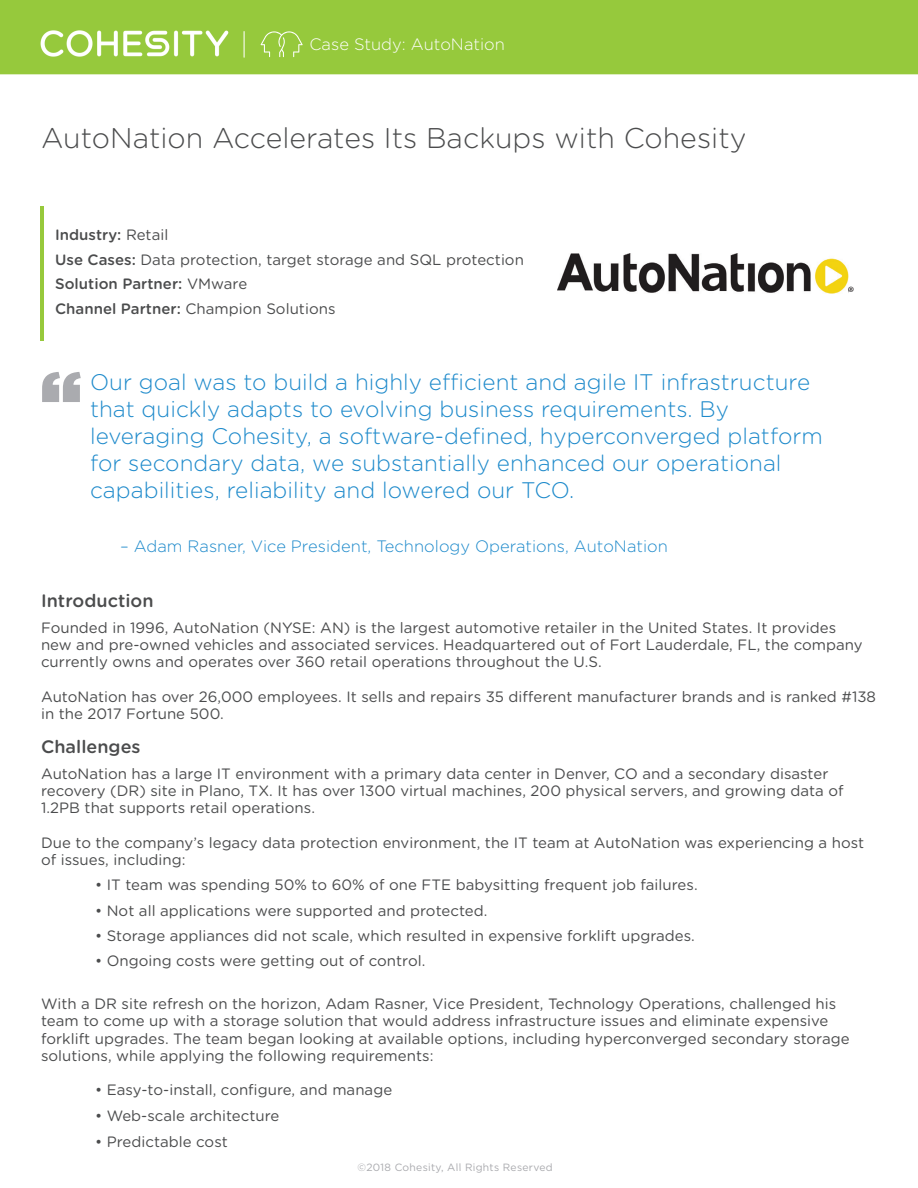
<style>
.page{position:relative;width:918px;height:1188px;background:#fff}
.page>*{position:absolute;margin:0;border:0;box-sizing:border-box;transform-origin:0 0}
.t1{font:75px "Gotham Ultra";color:#aaabaf}
.t2{font:300 28.5px "Gotham Rounded";color:#4b4c4d}
.t3{font:300 22.5px/27px "Gotham Rounded";color:#1e8acb}
.t4{font:20.25px "Minion Pro";color:#231f20}
.t5{font:500 18px "Gotham Rounded";color:#4b4c4d}
.t6{font:300 16.5px "Gotham Rounded";color:#1e8acb}
.t7{font:300 16.5px "Gotham Rounded";color:#fff}
.t8{font:15px/17.2px "Gotham Rounded";color:#4b4c4d}
.t9{font:10.5px "Gotham";color:#aaabaf}
.s1{font-weight:500}
</style>
<div class="page">
<img style="left:0;top:0;width:918px;height:293px">
<hr style="left:40px;top:206px;width:4px;height:135px;background:#97c93c">
<svg style="left:261px;top:31px;width:42px;height:26px"></svg>
<svg style="left:244px;top:32px;width:1px;height:25px"></svg>
<img style="left:558px;top:254px;width:290px;height:40px">
<p class="t7" style="left:309px;top:34px;width:197px">Case Study: AutoNation</p>
<h2 class="t2" style="left:41px;top:119px;width:707px">AutoNation Accelerates Its Backups with Cohesity</h2>
<p class="t8" style="left:55px;top:222px;width:470px;line-height:24.6px"><span class="s1">Industry:</span> Retail<br><span class="s1">Use Cases:</span> Data protection, target storage and SQL protection <span class="s1">Solution Partner:</span> VMware<br><span class="s1">Channel Partner:</span> Champion Solutions</p>
<h1 class="t1" style="left:40px;top:355px;width:43px">“</h1>
<p class="t3" style="left:90px;top:368px;width:734px">Our goal was to build a highly efficient and agile IT infrastructure that quickly adapts to evolving business requirements. By leveraging Cohesity, a software-defined, hyperconverged platform for secondary data, we substantially enhanced our operational capabilities, reliability and lowered our TCO.</p>
<p class="t6" style="left:120px;top:535px;width:549px">– Adam Rasner, Vice President, Technology Operations, AutoNation</p>
<h3 class="t4" style="left:848px;top:280px;width:8px">®</h3>
<p class="t5" style="left:41px;top:588px;width:114px">Introduction</p>
<p class="t8" style="left:41px;top:618px;width:823px">Founded in 1996, AutoNation (NYSE: AN) is the largest automotive retailer in the United States. It provides new and pre-owned vehicles and associated services. Headquartered out of Fort Lauderdale, FL, the company currently owns and operates over 360 retail operations throughout the U.S.</p>
<p class="t8" style="left:41px;top:687px;width:837px">AutoNation has over 26,000 employees. It sells and repairs 35 different manufacturer brands and is ranked #138 in the 2017 Fortune 500.</p>
<p class="t5" style="left:41px;top:734px;width:101px">Challenges</p>
<p class="t8" style="left:41px;top:764px;width:804px">AutoNation has a large IT environment with a primary data center in Denver, CO and a secondary disaster recovery (DR) site in Plano, TX. It has over 1300 virtual machines, 200 physical servers, and growing data of<br>1.2PB that supports retail operations.</p>
<p class="t8" style="left:41px;top:833px;width:825px">Due to the company’s legacy data protection environment, the IT team at AutoNation was experiencing a host of issues, including:</p>
<p class="t8" style="left:95px;top:876px;width:604px">• IT team was spending 50% to 60% of one FTE babysitting frequent job failures.</p>
<p class="t8" style="left:95px;top:901px;width:394px">• Not all applications were supported and protected.</p>
<p class="t8" style="left:95px;top:926px;width:601px">• Storage appliances did not scale, which resulted in expensive forklift upgrades.</p>
<p class="t8" style="left:95px;top:952px;width:332px">• Ongoing costs were getting out of control.</p>
<p class="t8" style="left:41px;top:994px;width:810px">With a DR site refresh on the horizon, Adam Rasner, Vice President, Technology Operations, challenged his team to come up with a storage solution that would address infrastructure issues and eliminate expensive forklift upgrades. The team began looking at available options, including hyperconverged secondary storage solutions, while applying the following requirements:</p>
<p class="t8" style="left:95px;top:1081px;width:299px">• Easy-to-install, configure, and manage</p>
<p class="t8" style="left:95px;top:1106px;width:186px">• Web-scale architecture</p>
<p class="t8" style="left:95px;top:1132px;width:134px">• Predictable cost</p>
<p class="t9" style="left:357px;top:1160px;width:197px">©2018 Cohesity, All Rights Reserved</p>
</div>
